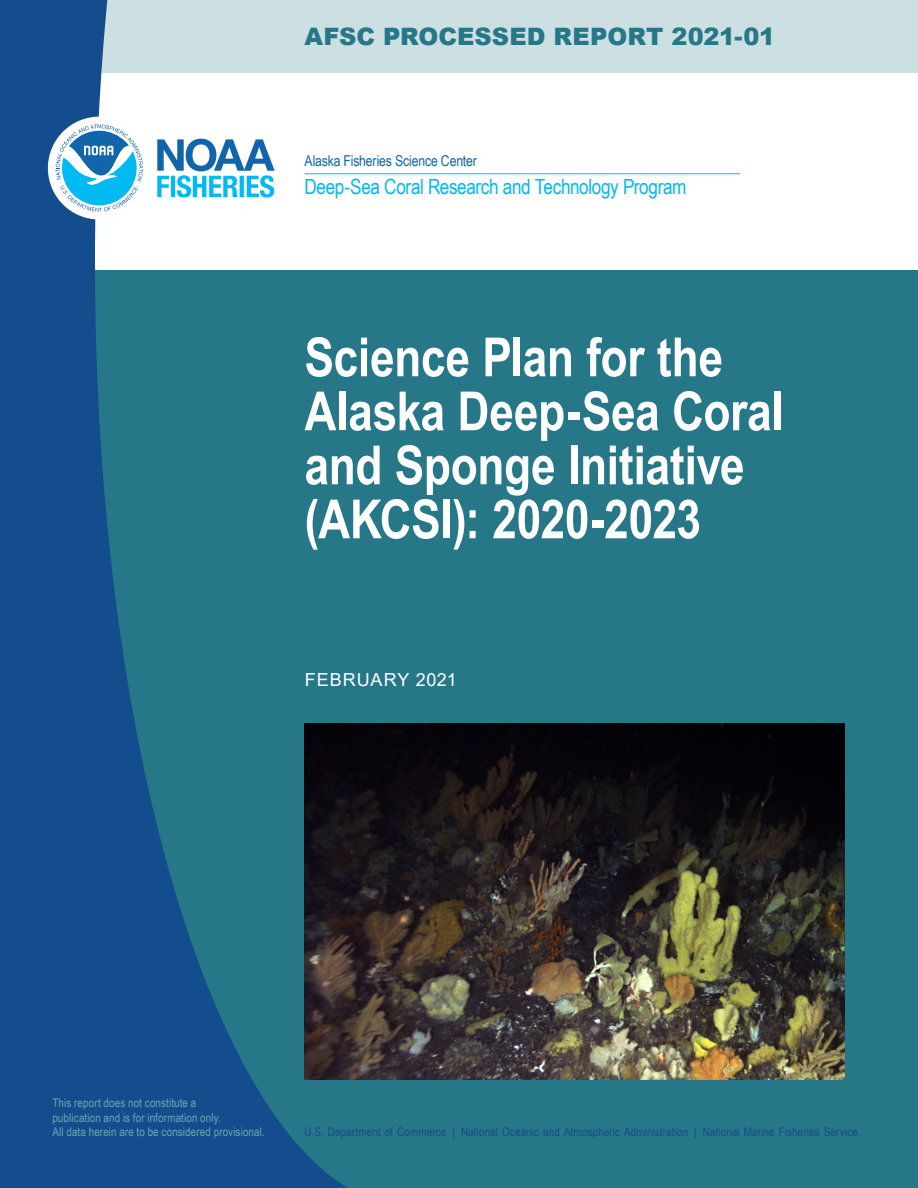
<style>
.page{position:relative;width:918px;height:1188px;background:#267787}
.page>*{position:absolute;margin:0;border:0;box-sizing:border-box;transform-origin:0 0}
.t1{font:700 54px/54px "Arial Narrow";letter-spacing:-.005em;color:#fff}
.t2{font:900 24px "Arial";color:#267787}
.t3{font:21px "Arial Narrow";letter-spacing:-.02em;color:#00baf1}
.t4{font:18px "Arial";letter-spacing:.045em;color:#fff}
.t5{font:15px "Arial Narrow";letter-spacing:-.015em;color:#1165ab}
.t6{font:12px/14.4px "Arial Narrow";letter-spacing:.01em;color:#70a5b0}
.t7{font:12px "Arial Narrow";letter-spacing:.01em;color:#144d8d}
</style>
<div class="page">
<div style="left:65px;top:73px;width:853px;height:197px;background:#fff"></div>
<div style="left:0;top:0;width:918px;height:73px;background:#ccdfe3"></div>
<svg style="left:0;top:0;width:367px;height:1188px"></svg>
<hr style="left:304px;top:173px;width:436px;height:1px;background:#00baf1">
<div style="left:48px;top:117px;width:103px;height:103px;background:#fff;border-radius:50%"></div>
<svg style="left:56px;top:124px;width:87px;height:88px"></svg>
<svg style="left:157px;top:139px;width:117px;height:58px"></svg>
<img style="left:304px;top:723px;width:540px;height:357px">
<p class="t2" style="left:304px;top:19px;width:472px">AFSC PROCESSED REPORT 2021-01</p>
<p class="t5" style="left:304px;top:150px;width:174px">Alaska Fisheries Science Center</p>
<p class="t3" style="left:304px;top:172px;width:383px">Deep-Sea Coral Research and Technology Program</p>
<p class="t1" style="left:304px;top:328px;width:481px">Science Plan for the<br>Alaska Deep-Sea Coral and Sponge Initiative (AKCSI): 2020-2023</p>
<p class="t4" style="left:305px;top:667px;width:153px">FEBRUARY 2021</p>
<p class="t6" style="left:52px;top:1095px;width:214px">This report does not constitute a<br>publication and is for information only.<br>All data herein are to be considered provisional.</p>
<p class="t7" style="left:304px;top:1123px;width:555px">U.S. Department of Commerce | National Oceanic and Atmospheric Administration | National Marine Fisheries Service</p>
</div>
